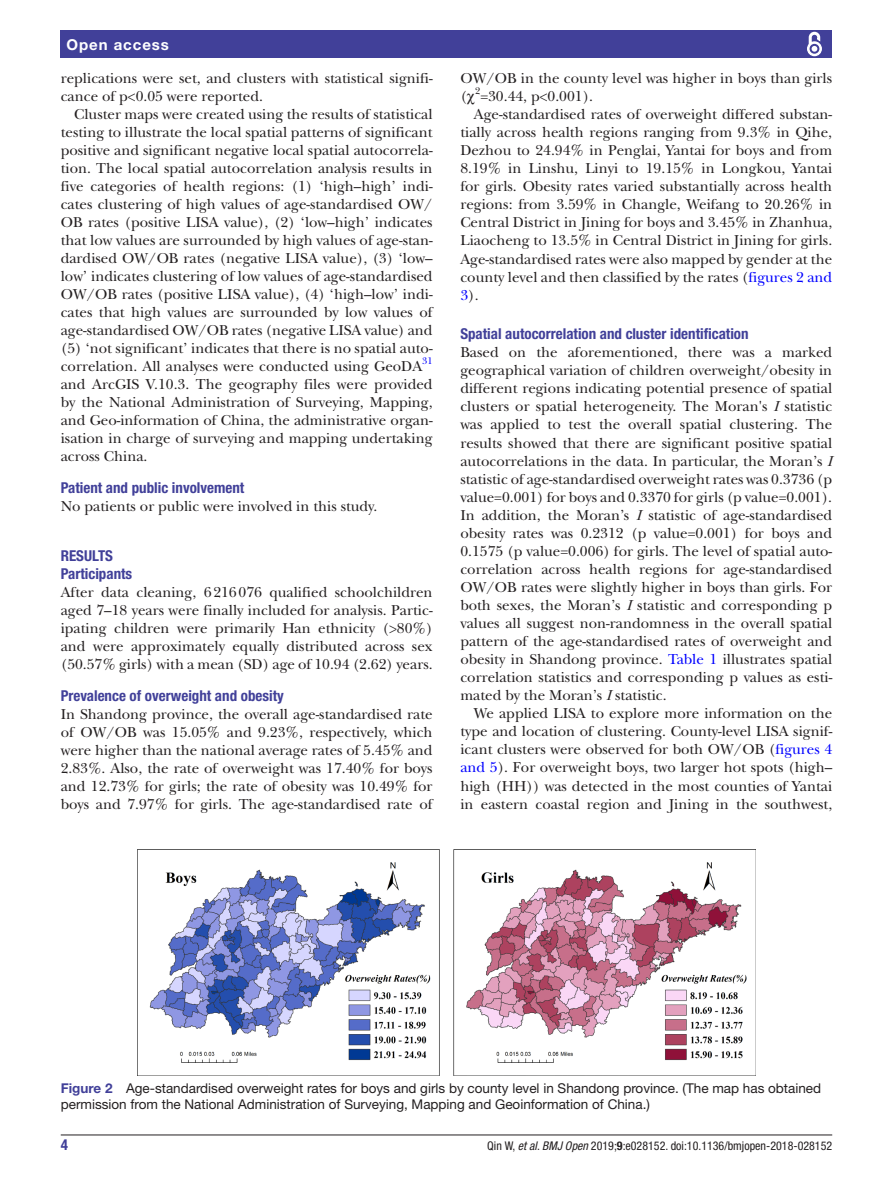
<style>
.page{position:relative;width:893px;height:1191px;background:#fff}
.page>*{position:absolute;margin:0;border:0;box-sizing:border-box;transform-origin:0 0}
.t1{font:15px/18px "New Baskerville";color:#231f20;text-align:justify}
.t2{font:700 condensed 15px/18px "Helvetica Neue LT Std";color:#414099}
.t3{font:700 15px "Helvetica Neue LT Std";letter-spacing:.065em;color:#fff}
.t4{font:13.5px/16.2px "Helvetica Neue LT Std";color:#231f20}
.t5{font:condensed 12px "Helvetica Neue LT Std";color:#231f20}
.t6{font:9.9px "New Baskerville";color:#00f}
.t7{font:9.9px "New Baskerville";color:#231f20}
.s1{color:#00f}
.s2{font-style:italic}
.s3{font-weight:700;color:#414099}
.s4{font-weight:700}
</style>
<div class="page">
<hr style="left:61px;top:1134px;width:771px;height:1px;background:#231f20">
<div style="left:61px;top:31px;width:771px;height:27px;background:#414099"></div>
<svg style="left:807px;top:31px;width:15px;height:26px"></svg>
<img style="left:149px;top:850px;width:598px;height:225px">
<p class="t3" style="left:66px;top:35px;width:104px">Open access</p>
<p class="t1" style="left:61px;top:69px;width:373px">replications were set, and clusters with statistical signifi&shy;cance of p&lt;0.05 were reported.</p>
<p class="t1" style="left:61px;top:105px;width:373px;text-indent:14px">Cluster maps were created using the results of statistical testing to illustrate the local spatial patterns of significant positive and significant negative local spatial autocorrela&shy;tion. The local spatial autocorrelation analysis results in five categories of health regions: (1) ‘high–high’ indi&shy;cates clustering of high values of age-standardised OW/ OB rates (positive LISA value), (2) ‘low–high’ indicates that low values are surrounded by high values of age-stan&shy;dardised OW/OB rates (negative LISA value), (3) ‘low– low’ indicates clustering of low values of age-standardised OW/OB rates (positive LISA value), (4) ‘high–low’ indi&shy;cates that high values are surrounded by low values of age-standardised OW/OB rates (negative LISA value) and (5) ‘not significant’ indicates that there is no spatial auto&shy;correlation. All analyses were conducted using GeoDA</p>
<p class="t6" style="left:422px;top:355px;width:12px">31</p>
<p class="t1" style="left:61px;top:375px;width:373px">and ArcGIS V.10.3. The geography files were provided by the National Administration of Surveying, Mapping, and Geo-information of China, the administrative organ&shy;isation in charge of surveying and mapping undertaking across China.</p>
<p class="t2" style="left:61px;top:478px;width:185px">Patient and public involvement</p>
<p class="t1" style="left:61px;top:497px;width:318px">No patients or public were involved in this study.</p>
<p class="t2" style="left:61px;top:547px;width:73px">Results<br>Participants</p>
<p class="t1" style="left:61px;top:583px;width:373px">After data cleaning, 6216076 qualified schoolchildren aged 7–18 years were finally included for analysis. Partic&shy;ipating children were primarily Han ethnicity (&gt;80%) and were approximately equally distributed across sex (50.57% girls) with a mean (SD) age of 10.94 (2.62) years.</p>
<p class="t2" style="left:61px;top:686px;width:225px">Prevalence of overweight and obesity</p>
<p class="t1" style="left:61px;top:705px;width:373px">In Shandong province, the overall age-standardised rate of OW/OB was 15.05% and 9.23%, respectively, which were higher than the national average rates of 5.45% and 2.83%. Also, the rate of overweight was 17.40% for boys and 12.73% for girls; the rate of obesity was 10.49% for boys and 7.97% for girls. The age-standardised rate of</p>
<p class="t1" style="left:460px;top:69px;width:373px">OW/OB in the county level was higher in boys than girls (</p>
<p class="t7" style="left:475px;top:85px;width:7px">2</p>
<p class="t1" style="left:480px;top:87px;width:114px">=30.44, p&lt;0.001).</p>
<p class="t1" style="left:474px;top:105px;width:360px">Age-standardised rates of overweight differed substan-</p>
<p class="t1" style="left:460px;top:123px;width:373px">tially across health regions ranging from 9.3% in Qihe,</p>
<p class="t1" style="left:460px;top:141px;width:373px">Dezhou to 24.94% in Penglai, Yantai for boys and from</p>
<p class="t1" style="left:460px;top:159px;width:373px">8.19% in Linshu, Linyi to 19.15% in Longkou, Yantai</p>
<p class="t1" style="left:460px;top:177px;width:373px">for girls. Obesity rates varied substantially across health</p>
<p class="t1" style="left:460px;top:196px;width:373px">regions: from 3.59% in Changle, Weifang to 20.26% in</p>
<p class="t1" style="left:460px;top:214px;width:373px">Central District in Jining for boys and 3.45% in Zhanhua,</p>
<p class="t1" style="left:460px;top:232px;width:373px">Liaocheng to 13.5% in Central District in Jining for girls.</p>
<p class="t1" style="left:460px;top:250px;width:373px">Age-standardised rates were also mapped by gender at the</p>
<p class="t1" style="left:460px;top:268px;width:373px">county level and then classified by the rates (<span class="s1">figures 2 and</span></p>
<p class="t1" style="left:460px;top:286px;width:20px"><span class="s1">3</span>).</p>
<p class="t2" style="left:460px;top:325px;width:290px">Spatial autocorrelation and cluster identification</p>
<p class="t1" style="left:460px;top:343px;width:373px">Based on the aforementioned, there was a marked geographical variation of children overweight/obesity in different regions indicating potential presence of spatial clusters or spatial heterogeneity. The Moran's <span class="s2">I</span> statistic was applied to test the overall spatial clustering. The results showed that there are significant positive spatial autocorrelations in the data. In particular, the Moran’s <span class="s2">I </span>statistic of age-standardised overweight rates was 0.3736 (p value=0.001) for boys and 0.3370 for girls (p value=0.001).<br>In addition, the Moran’s <span class="s2">I</span> statistic of age-standardised obesity rates was 0.2312 (p value=0.001) for boys and 0.1575 (p value=0.006) for girls. The level of spatial auto&shy;correlation across health regions for age-standardised OW/OB rates were slightly higher in boys than girls. For both sexes, the Moran’s <span class="s2">I</span> statistic and corresponding p values all suggest non-randomness in the overall spatial pattern of the age-standardised rates of overweight and obesity in Shandong province. <span class="s1">Table 1</span> illustrates spatial correlation statistics and corresponding p values as esti&shy;mated by the Moran’s <span class="s2">I</span> statistic.</p>
<p class="t1" style="left:460px;top:704px;width:373px;text-indent:14px">We applied LISA to explore more information on the type and location of clustering. County-level LISA signif&shy;icant clusters were observed for both OW/OB (<span class="s1">figures 4 and 5</span>). For overweight boys, two larger hot spots (high– high (HH)) was detected in the most counties of Yantai in eastern coastal region and Jining in the southwest,</p>
<p class="t4" style="left:61px;top:1080px;width:762px"><span class="s3">Figure 2</span> Age-standardised overweight rates for boys and girls by county level in Shandong province. (The map has obtained permission from the National Administration of Surveying, Mapping and Geoinformation of China.)</p>
<p class="t2" style="left:61px;top:1135px;width:9px">4</p>
<p class="t5" style="left:487px;top:1138px;width:346px">Qin W, <span class="s2">et al</span>. <span class="s2">BMJ Open</span> 2019;<span class="s4">9</span>:e028152. doi:10.1136/bmjopen-2018-028152</p>
</div>
